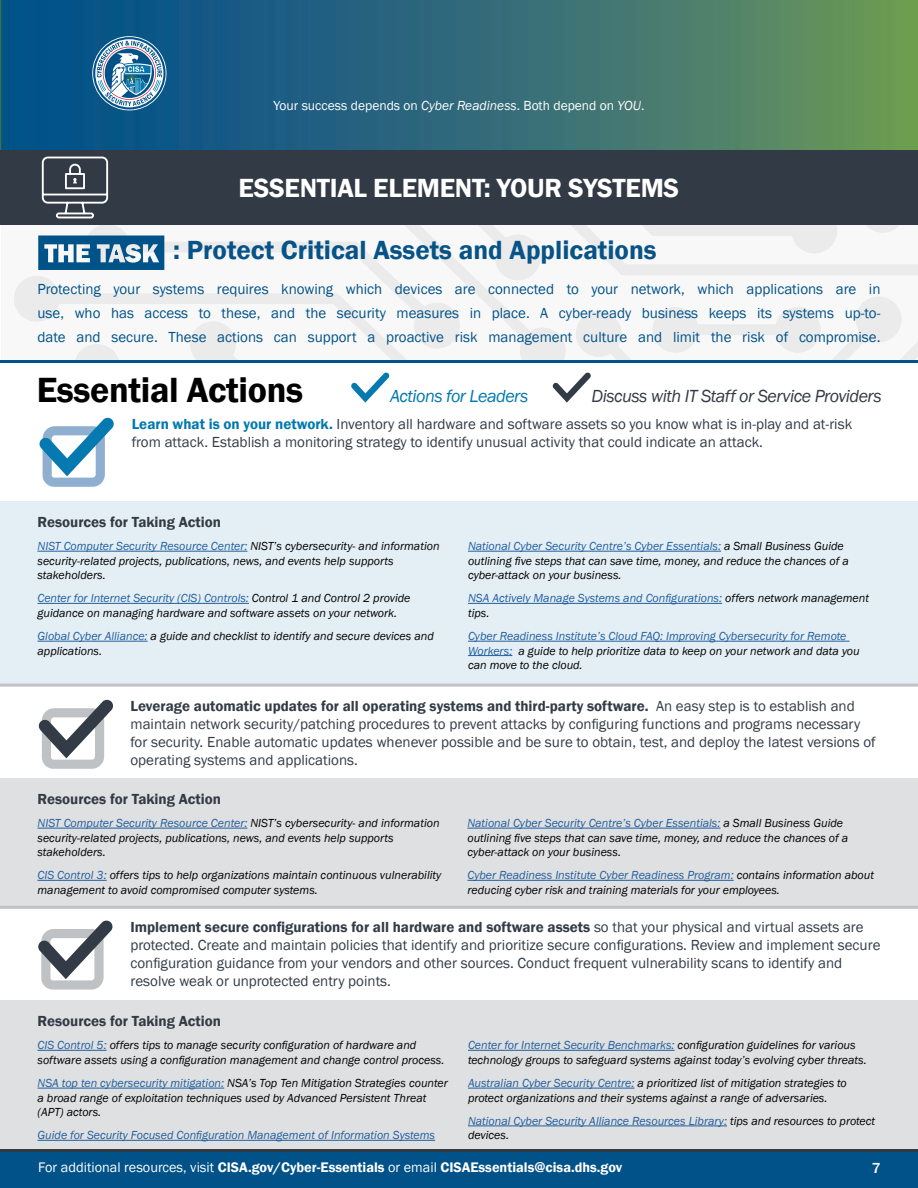
<style>
.page{position:relative;width:918px;height:1188px;background:#fff}
.page>*{position:absolute;margin:0;border:0;box-sizing:border-box;transform-origin:0 0}
.Essential_Actions__H{font:600 36px "Franklin Gothic";letter-spacing:-.01em;color:#000}
.Task__H2{font:600 27px "Franklin Gothic";color:#075388}
.Title__H1{font:600 27px "Franklin Gothic";letter-spacing:-.01em;color:#fff}
.IT_Actions{font:italic 18px "Franklin Gothic";letter-spacing:-.025em;color:#323a45}
.Leader_Actions{font:italic 18px "Franklin Gothic";letter-spacing:-.025em;color:#0078ae}
.Body{font:15px/18px "Franklin Gothic";color:#323b46}
.Introduction__P{font:15px/24px "Franklin Gothic";color:#005288;text-align:justify}
.Resources_Title__H4{font:600 15px "Franklin Gothic";color:#323a45}
.t1{font:500 15px "Franklin Gothic";color:#fff}
.t2{font:600 14.25px "Franklin Gothic";color:#fff}
.t3{font:13.5px "Franklin Gothic";color:#fff}
.Resource_Description{font:italic 12px/14.4px "Franklin Gothic";color:#000}
.Resource_Description-2{font:italic 12px/14.4px "Franklin Gothic";color:#215e9e}
.s1{font-style:italic}
.s2{font-weight:600;color:#0078ae}
.s3{color:#215e9e}
.s4{color:#000}
.s5{font-weight:600}
.s6{font-weight:400}
</style>
<div class="page">
<div style="left:0;top:1000px;width:918px;height:149px;background:#dfe0e1"></div>
<hr style="left:468px;top:1050px;width:207px;height:1px;background:#215e9e">
<hr style="left:468px;top:1088px;width:166px;height:1px;background:#215e9e">
<hr style="left:468px;top:1126px;width:259px;height:1px;background:#215e9e">
<hr style="left:38px;top:1050px;width:69px;height:1px;background:#215e9e">
<hr style="left:38px;top:1088px;width:186px;height:1px;background:#215e9e">
<hr style="left:38px;top:1140px;width:397px;height:1px;background:#215e9e">
<div style="left:0;top:778px;width:918px;height:129px;background:#dfe0e1"></div>
<hr style="left:0;top:906px;width:918px;height:3px;background:#c0c2c4">
<hr style="left:467px;top:828px;width:253px;height:1px;background:#215e9e">
<hr style="left:467px;top:880px;width:267px;height:1px;background:#215e9e">
<hr style="left:38px;top:828px;width:209px;height:1px;background:#215e9e">
<hr style="left:38px;top:880px;width:69px;height:1px;background:#215e9e">
<div style="left:0;top:501px;width:918px;height:183px;background:#e4eff5"></div>
<hr style="left:0;top:684px;width:918px;height:3px;background:#c0c2c4">
<hr style="left:468px;top:551px;width:253px;height:1px;background:#215e9e">
<hr style="left:468px;top:603px;width:254px;height:1px;background:#215e9e">
<hr style="left:468px;top:641px;width:381px;height:1px;background:#215e9e">
<hr style="left:468px;top:655px;width:44px;height:1px;background:#215e9e">
<hr style="left:38px;top:551px;width:209px;height:1px;background:#215e9e">
<hr style="left:38px;top:603px;width:211px;height:1px;background:#215e9e">
<hr style="left:38px;top:641px;width:110px;height:1px;background:#215e9e">
<div style="left:1px;top:1150px;width:917px;height:38px;background:#005288"></div>
<hr style="left:0;top:1149px;width:918px;height:3px;background:#323a45">
<hr style="left:0;top:360px;width:918px;height:3px;background:#005288">
<div style="left:0;top:150px;width:918px;height:75px;background:#323a45"></div>
<img style="left:0;top:0;width:918px;height:150px">
<svg style="left:41px;top:156px;width:68px;height:63px"></svg>
<svg style="left:38px;top:920px;width:75px;height:70px"></svg>
<svg style="left:39px;top:417px;width:75px;height:70px"></svg>
<svg style="left:38px;top:699px;width:75px;height:70px"></svg>
<svg style="left:14px;top:225px;width:904px;height:135px"></svg>
<svg style="left:351px;top:372px;width:39px;height:31px"></svg>
<svg style="left:552px;top:372px;width:39px;height:31px"></svg>
<svg style="left:93px;top:37px;width:73px;height:73px"></svg>
<p class="t3" style="left:273px;top:98px;width:373px">Your success depends on <span class="s1">Cyber Readiness</span>. Both depend on <span class="s1">YOU</span>.</p>
<h1 class="Title__H1" style="left:239px;top:171px;width:442px">ESSENTIAL ELEMENT: YOUR SYSTEMS</h1>
<h2 class="Task__H2" style="left:173px;top:233px;width:485px">: Protect Critical Assets and Applications</h2>
<p class="Introduction__P" style="left:38px;top:277px;width:845px">Protecting your systems requires knowing which devices are connected to your network, which applications are in use, who has access to these, and the security measures in place. A cyber-ready business keeps its systems up-to&shy;date and secure. These actions can support a proactive risk management culture and limit the risk of compromise.</p>
<h3 class="Essential_Actions__H" style="left:37px;top:368px;width:268px">Essential Actions</h3>
<p class="Leader_Actions" style="left:390px;top:384px;width:140px">Actions for Leaders</p>
<p class="IT_Actions" style="left:592px;top:384px;width:292px">Discuss with IT Staff or Service Providers</p>
<p class="Body" style="left:132px;top:415px;width:722px"><span class="s2">Learn what is on your network.</span> Inventory all hardware and software assets so you know what is in-play and at-risk from attack. Establish a monitoring strategy to identify unusual activity that could indicate an attack.</p>
<h4 class="Resources_Title__H4" style="left:38px;top:513px;width:185px">Resources for Taking Action</h4>
<p class="Resource_Description" style="left:38px;top:539px;width:404px"><span class="s3">NIST Computer Security Resource Center:</span> NIST’s cybersecurity- and information security-related projects, publications, news, and events help supports stakeholders.</p>
<p class="Resource_Description" style="left:38px;top:592px;width:375px"><span class="s3">Center for Internet Security (CIS) Controls:</span> Control 1 and Control 2 provide guidance on managing hardware and software assets on your network.</p>
<p class="Resource_Description" style="left:38px;top:629px;width:398px"><span class="s3">Global Cyber Alliance:</span> a guide and checklist to identify and secure devices and applications.</p>
<p class="Resource_Description" style="left:468px;top:539px;width:382px"><span class="s3">National Cyber Security Centre’s Cyber Essentials:</span> a Small Business Guide outlining five steps that can save time, money, and reduce the chances of a cyber-attack on your business.</p>
<p class="Resource_Description-2" style="left:468px;top:592px;width:403px">NSA Actively Manage Systems and Configurations: <span class="s4">offers network management tips.</span></p>
<p class="Resource_Description-2" style="left:468px;top:629px;width:393px">Cyber Readiness Institute’s Cloud FAQ: Improving Cybersecurity for Remote<br>Workers: <span class="s4">a guide to help prioritize data to keep on your network and data you can move to the cloud.</span></p>
<p class="Body" style="left:130px;top:697px;width:747px"><span class="s5">Leverage automatic updates for all operating systems and third-party software.</span> An easy step is to establish and maintain network security/patching procedures to prevent attacks by configuring functions and programs necessary for security. Enable automatic updates whenever possible and be sure to obtain, test, and deploy the latest versions of operating systems and applications.</p>
<h4 class="Resources_Title__H4" style="left:38px;top:790px;width:185px">Resources for Taking Action</h4>
<p class="Resource_Description" style="left:38px;top:816px;width:404px"><span class="s3">NIST Computer Security Resource Center:</span> NIST’s cybersecurity- and information security-related projects, publications, news, and events help supports stakeholders.</p>
<p class="Resource_Description" style="left:38px;top:868px;width:405px"><span class="s3">CIS Control 3:</span> offers tips to help organizations maintain continuous vulnerability management to avoid compromised computer systems.</p>
<p class="Resource_Description" style="left:467px;top:816px;width:382px"><span class="s3">National Cyber Security Centre’s Cyber Essentials:</span> a Small Business Guide outlining five steps that can save time, money, and reduce the chances of a cyber-attack on your business.</p>
<p class="Resource_Description" style="left:467px;top:868px;width:408px"><span class="s3">Cyber Readiness Institute Cyber Readiness Program:</span> contains information about reducing cyber risk and training materials for your employees.</p>
<p class="Body" style="left:130px;top:918px;width:752px"><span class="s5">Implement secure configurations for all hardware and software assets</span> so that your physical and virtual assets are protected. Create and maintain policies that identify and prioritize secure configurations. Review and implement secure configuration guidance from your vendors and other sources. Conduct frequent vulnerability scans to identify and resolve weak or unprotected entry points.</p>
<h4 class="Resources_Title__H4" style="left:38px;top:1012px;width:185px">Resources for Taking Action</h4>
<p class="Resource_Description" style="left:38px;top:1038px;width:408px"><span class="s3">CIS Control 5:</span> offers tips to manage security configuration of hardware and software assets using a configuration management and change control process.</p>
<p class="Resource_Description" style="left:38px;top:1076px;width:412px"><span class="s3">NSA top ten cybersecurity mitigation:</span> NSA’s Top Ten Mitigation Strategies counter a broad range of exploitation techniques used by Advanced Persistent Threat (APT) actors.</p>
<p class="Resource_Description-2" style="left:38px;top:1128px;width:399px">Guide for Security Focused Configuration Management of Information Systems</p>
<p class="Resource_Description" style="left:468px;top:1038px;width:400px"><span class="s3">Center for Internet Security Benchmarks:</span> configuration guidelines for various technology groups to safeguard systems against today’s evolving cyber threats.</p>
<p class="Resource_Description" style="left:468px;top:1076px;width:380px"><span class="s3">Australian Cyber Security Centre:</span> a prioritized list of mitigation strategies to protect organizations and their systems against a range of adversaries.</p>
<p class="Resource_Description-2" style="left:468px;top:1114px;width:409px">National Cyber Security Alliance Resources Library: <span class="s4">tips and resources to protect devices.</span></p>
<p class="t2" style="left:38px;top:1159px;width:586px"><span class="s6">For additional resources, visit</span> CISA.gov/Cyber-Essentials <span class="s6">or email</span> CISAEssentials@cisa.dhs.gov</p>
<p class="t1" style="left:872px;top:1159px;width:10px">7</p>
</div>
